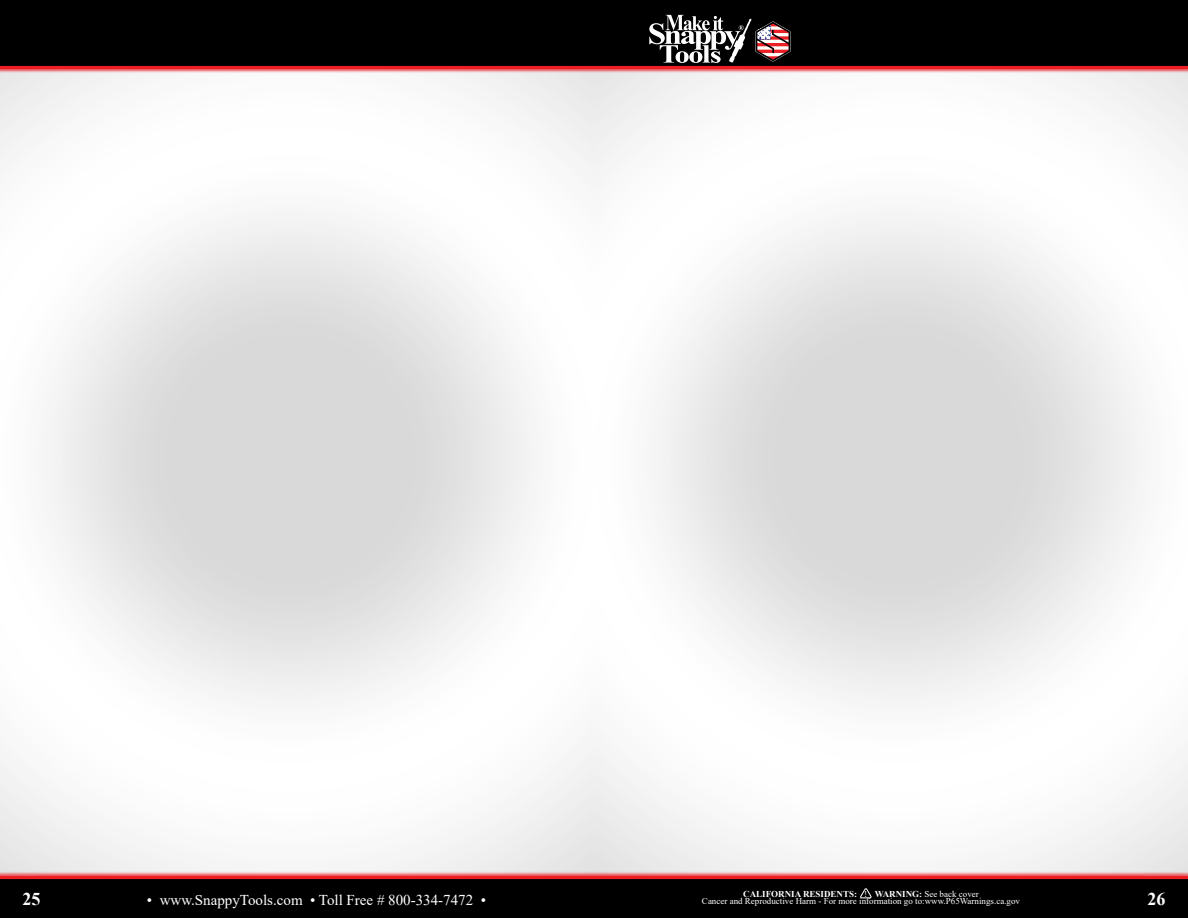
<style>
.page{position:relative;width:1188px;height:918px;background:#fff}
.page>*{position:absolute;margin:0;border:0;box-sizing:border-box;transform-origin:0 0}
.t1{font:700 18px "Times New Roman";color:#fff}
.t2{font:15px "Times New Roman";color:#fff}
.t3{font:9px/7.6px "Times New Roman";color:#fff;text-align:center}
.s1{font-weight:700}
.s2{font-family:"Minion Pro"}
</style>
<div class="page">
<div style="left:0;top:0;width:1188px;height:68px;background:#000"></div>
<div style="left:0;top:878px;width:1188px;height:40px;background:#000"></div>
<svg style="left:0;top:871px;width:1188px;height:9px"></svg>
<hr style="left:0;top:876px;width:1188px;height:3px;background:#ed1d24">
<svg style="left:0;top:65px;width:1188px;height:8px;background:#c38082"></svg>
<hr style="left:0;top:66px;width:1188px;height:3px;background:#ed1d24">
<svg style="left:649px;top:15px;width:141px;height:48px"></svg>
<svg style="left:860px;top:888px;width:12px;height:11px"></svg>
<p class="t3" style="left:702px;top:890px;width:320px"><span class="s1">CALIFORNIA RESIDENTS:</span> <span class="s2">!</span> <span class="s1">WARNING:</span> See back cover<br>Cancer and Reproductive Harm - For more information go to:www.P65Warnings.ca.gov</p>
<h1 class="t1" style="left:22px;top:885px;width:19px">25</h1>
<h2 class="t2" style="left:147px;top:889px;width:341px">• www.SnappyTools.com • Toll Free # 800-334-7472 •</h2>
<h1 class="t1" style="left:1148px;top:885px;width:19px">26</h1>
</div>
